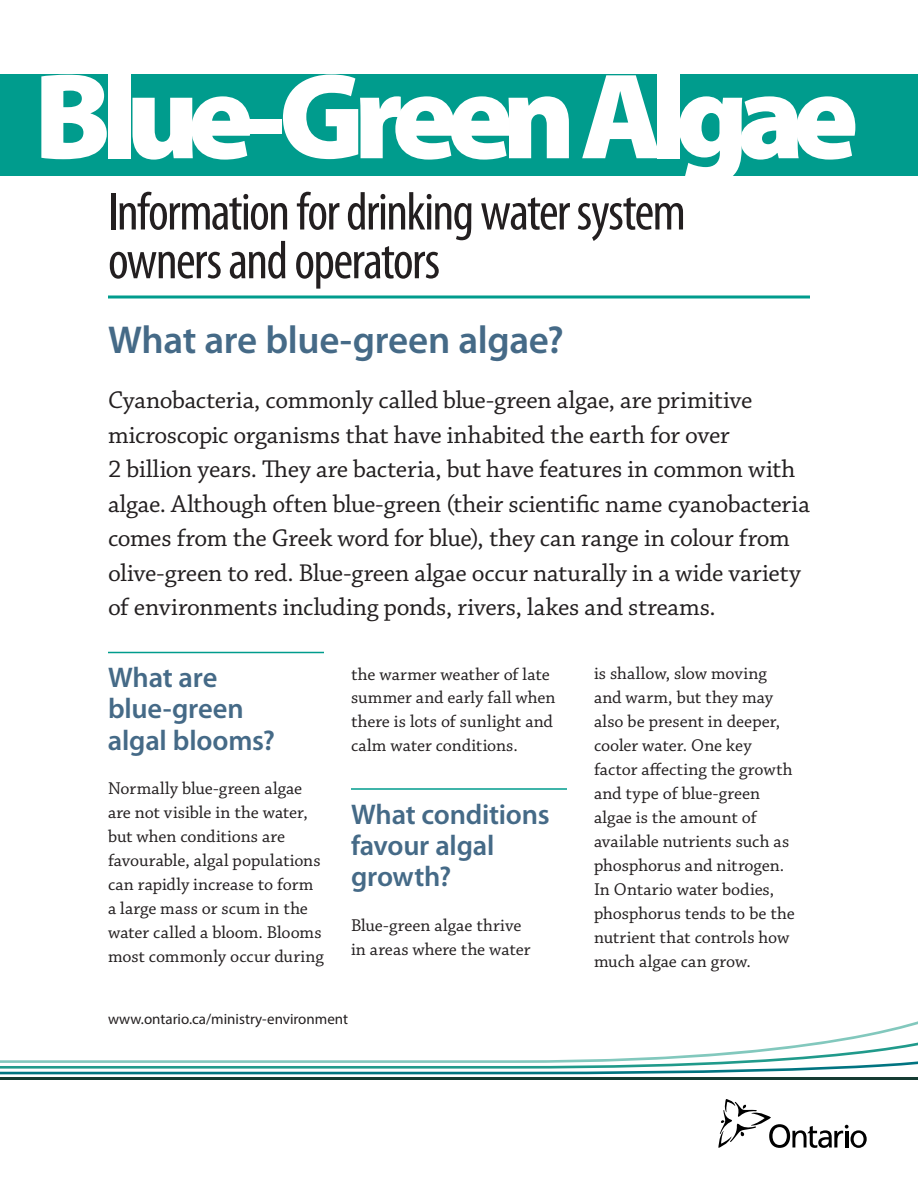
<style>
.page{position:relative;width:918px;height:1188px;background:#fff}
.page>*{position:absolute;margin:0;border:0;box-sizing:border-box;transform-origin:0 0}
.t1{font:900 123px "Myriad Pro";letter-spacing:-.095em;color:#fff}
.t2{font:condensed 54px/48.8px "Myriad Pro";letter-spacing:-.03em;color:#231f20}
.t3{font:600 39px "Myriad Pro";letter-spacing:-.01em;color:#456a87}
.t4{font:600 28.5px/31.5px "Myriad Pro";letter-spacing:-.01em;color:#456a87}
.t5{font:25.5px/34.5px "Chaparral Pro";letter-spacing:-.01em;color:#231f20}
.t6{font:18px/24px "Chaparral Pro";color:#231f20}
.t7{font:15px "Myriad Pro";color:#231f20}
</style>
<div class="page">
<hr style="left:0;top:1077px;width:918px;height:3px;background:#153b32">
<svg style="left:0;top:1033px;width:918px;height:41px"></svg>
<svg style="left:718px;top:1099px;width:149px;height:49px"></svg>
<div style="left:0;top:74px;width:918px;height:102px;background:#009c8d"></div>
<hr style="left:108px;top:296px;width:702px;height:2px;background:#009c8d">
<hr style="left:108px;top:652px;width:216px;height:1px;background:#009c8d">
<hr style="left:351px;top:788px;width:216px;height:2px;background:#009c8d">
<h1 class="t1" style="left:34px;top:35px;width:826px">Blue-Green Algae</h1>
<h2 class="t2" style="left:108px;top:187px;width:579px">Information for drinking water system owners and operators</h2>
<h3 class="t3" style="left:108px;top:315px;width:457px">What are blue-green algae?</h3>
<p class="t5" style="left:108px;top:384px;width:703px">Cyanobacteria, commonly called blue-green algae, are primitive microscopic organisms that have inhabited the earth for over<br>2 billion years. They are bacteria, but have features in common with algae. Although often blue-green (their scientific name cyanobacteria comes from the Greek word for blue), they can range in colour from olive‑green to red. Blue-green algae occur naturally in a wide variety of environments including ponds, rivers, lakes and streams.</p>
<h3 class="t4" style="left:108px;top:661px;width:169px">What are blue‑green algal blooms?</h3>
<p class="t6" style="left:108px;top:777px;width:217px">Normally blue-green algae are not visible in the water, but when conditions are favourable, algal populations can rapidly increase to form a large mass or scum in the water called a bloom. Blooms most commonly occur during</p>
<p class="t6" style="left:351px;top:663px;width:206px">the warmer weather of late summer and early fall when there is lots of sunlight and calm water conditions.</p>
<h3 class="t4" style="left:351px;top:797px;width:200px">What conditions favour algal growth?</h3>
<p class="t6" style="left:351px;top:914px;width:181px">Blue-green algae thrive in areas where the water</p>
<p class="t7" style="left:108px;top:1009px;width:242px">www.ontario.ca/ministry-environment</p>
<p class="t6" style="left:594px;top:663px;width:202px">is shallow, slow moving and warm, but they may also be present in deeper, cooler water. One key factor affecting the growth and type of blue-green algae is the amount of available nutrients such as phosphorus and nitrogen.<br>In Ontario water bodies, phosphorus tends to be the nutrient that controls how much algae can grow.</p>
</div>
